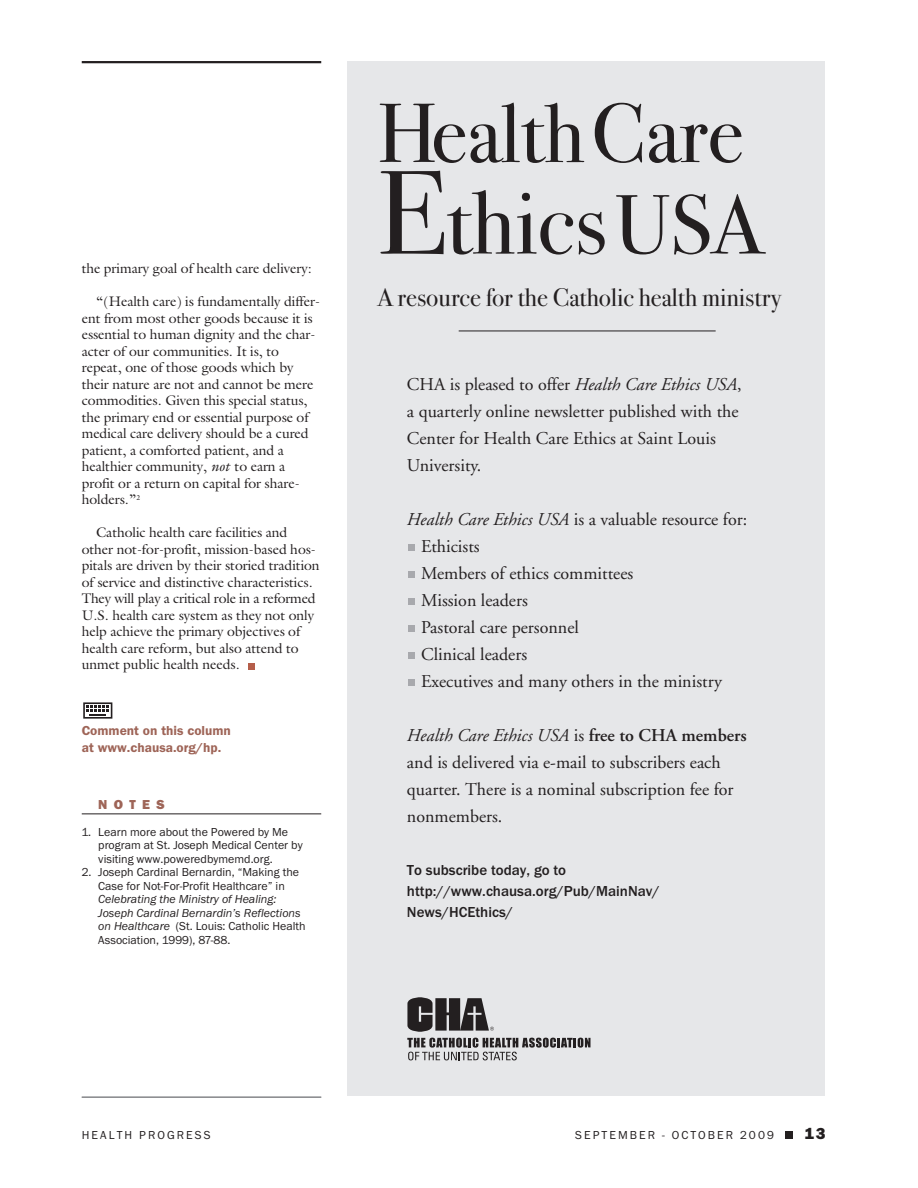
<style>
.page{position:relative;width:918px;height:1188px;background:#fff}
.page>*{position:absolute;margin:0;border:0;box-sizing:border-box;transform-origin:0 0}
.t1{font:90px "Bodoni Svty Two ITCTT";color:#231f20}
.t2{font:84px "Bodoni Svty Two ITCTT";color:#231f20}
.t3{font:25.5px "Bodoni Svty Two ITCTT";color:#231f20}
.t4{font:18px/27px "Adobe Garamond";color:#231f20}
.t5{font:16.5px "Franklin Gothic Hvy";color:#231f20}
.t6{font:15px/21px "Franklin Gothic Mdm";color:#231f20}
.t7{font:14.25px/16.5px "Galliard Rmn";color:#231f20}
.t8{font:13.5px/16.5px "Franklin Gothic Dem Bld";color:#9e6457}
.t9{font:13.5px "Franklin Gothic Hvy";letter-spacing:.47em;color:#9e6457}
.t10{font:12px/13.5px "Franklin Gothic";color:#231f20}
.t11{font:12px/13.5px "Franklin Gothic Itl";color:#231f20}
.t12{font:12px "Franklin Gothic";letter-spacing:.17em;color:#231f20}
.s1{font-family:"Galliard Itl"}
.s2{font-family:"Franklin Gothic Itl"}
.s3{font-size:118.5px}
.s4{font-size:84px}
.s5{font-style:italic}
.s6{font-weight:600}
</style>
<div class="page">
<hr style="left:82px;top:813px;width:239px;height:1px;background:#231f20">
<svg style="left:83px;top:702px;width:29px;height:17px"></svg>
<div style="left:248px;top:663px;width:7px;height:6px;background:#b55e4a"></div>
<div style="left:786px;top:1132px;width:7px;height:7px;background:#231f20"></div>
<hr style="left:82px;top:1097px;width:239px;height:1px;background:#808285">
<hr style="left:82px;top:61px;width:239px;height:2px;background:#231f20">
<div style="left:347px;top:61px;width:478px;height:1035px;background:#e6e7e9"></div>
<div style="left:408px;top:679px;width:7px;height:7px;background:#a8a9ad"></div>
<div style="left:408px;top:652px;width:7px;height:7px;background:#a8a9ad"></div>
<div style="left:408px;top:625px;width:7px;height:7px;background:#a8a9ad"></div>
<div style="left:408px;top:598px;width:7px;height:7px;background:#a8a9ad"></div>
<div style="left:408px;top:571px;width:7px;height:7px;background:#a8a9ad"></div>
<div style="left:408px;top:544px;width:7px;height:7px;background:#a8a9ad"></div>
<hr style="left:459px;top:331px;width:257px;height:1px;background:#231f20">
<svg style="left:407px;top:1038px;width:184px;height:22px"></svg>
<svg style="left:407px;top:997px;width:87px;height:35px"></svg>
<p class="t7" style="left:82px;top:262px;width:232px">the primary goal of health care delivery:</p>
<p class="t7" style="left:82px;top:295px;width:240px;text-indent:14px">“(Health care) is fundamentally differ&shy;ent from most other goods because it is essential to human dignity and the char&shy;acter of our communities. It is, to repeat, one of those goods which by their nature are not and cannot be mere commodities. Given this special status, the primary end or essential purpose of medical care delivery should be a cured patient, a comforted patient, and a healthier community, <span class="s1">not</span> to earn a profit or a return on capital for share&shy;holders.”<sup>2</sup></p>
<p class="t7" style="left:82px;top:526px;width:239px;text-indent:14px">Catholic health care facilities and other not-for-profit, mission-based hos&shy;pitals are driven by their storied tradition of service and distinctive characteristics.<br>They will play a critical role in a reformed U.S. health care system as they not only help achieve the primary objectives of health care reform, but also attend to unmet public health needs.</p>
<p class="t8" style="left:82px;top:724px;width:151px">Comment on this column at www.chausa.org/hp.</p>
<p class="t9" style="left:98px;top:800px;width:68px">NOTES</p>
<p class="t10" style="left:98px;top:826px;width:206px;text-indent:-17px">1. Learn more about the Powered by Me program at St. Joseph Medical Center by visiting www.poweredbymemd.org.</p>
<p class="t10" style="left:82px;top:867px;width:219px;text-align:center">2. Joseph Cardinal Bernardin, “Making the<br>Case for Not-For-Profit Healthcare” in</p>
<p class="t11" style="left:98px;top:894px;width:204px">Celebrating the Ministry of Healing:<br>Joseph Cardinal Bernardin’s Reflections</p>
<p class="t10" style="left:98px;top:921px;width:209px"><span class="s2">on Healthcare</span> (St. Louis: Catholic Health<br>Association, 1999), 87-88.</p>
<h2 class="t2" style="left:377px;top:103px;width:368px">HealthCare</h2>
<h1 class="t1" style="left:377px;top:190px;width:386px"><span class="s3">E</span>thics<span class="s4">USA</span></h1>
<h3 class="t3" style="left:377px;top:288px;width:406px">A resource for the Catholic health ministry</h3>
<p class="t4" style="left:407px;top:373px;width:336px">CHA is pleased to offer <span class="s5">Health Care Ethics USA</span>, a quarterly online newsletter published with the Center for Health Care Ethics at Saint Louis University.</p>
<p class="t4" style="left:421px;top:508px;width:328px;text-indent:-14px"><span class="s5">Health Care Ethics USA</span> is a valuable resource for:<br>Ethicists<br>Members of ethics committees<br>Mission leaders<br>Pastoral care personnel<br>Clinical leaders<br>Executives and many others in the ministry</p>
<p class="t4" style="left:407px;top:724px;width:341px"><span class="s5">Health Care Ethics USA</span> is <span class="s6">free to CHA members </span>and is delivered via e-mail to subscribers each quarter. There is a nominal subscription fee for nonmembers.</p>
<p class="t6" style="left:407px;top:861px;width:254px">To subscribe today, go to http://www.chausa.org/Pub/MainNav/<br>News/HCEthics/</p>
<p class="t12" style="left:82px;top:1131px;width:130px">HEALTH PROGRESS</p>
<p class="t12" style="left:575px;top:1131px;width:200px">SEPTEMBER - OCTOBER 2009</p>
<p class="t5" style="left:804px;top:1128px;width:23px">13</p>
</div>
